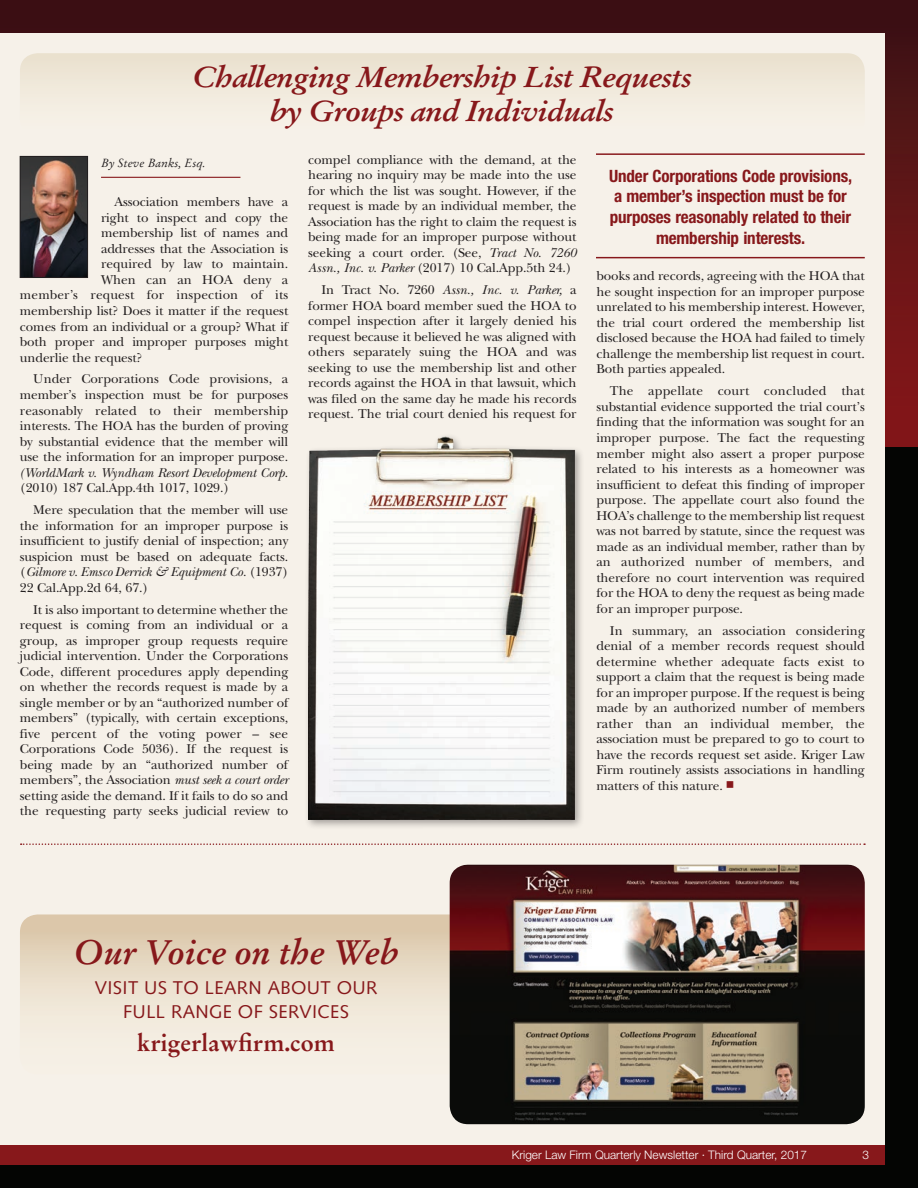
<style>
.page{position:relative;width:918px;height:1188px;background:#fff}
.page>*{position:absolute;margin:0;border:0;box-sizing:border-box;transform-origin:0 0}
.t1{font:italic 700 34.05px "Stempel Garamond";color:#87181b}
.t2{font:italic 700 28.8px/34px "Stempel Garamond";letter-spacing:-.02em;color:#87181b;text-align:center;scale:1.08 1}
.t3{font:700 23.7px "Stempel Garamond";color:#87181b}
.t4{font:18.45px/23.7px "Syntax";letter-spacing:.02em;color:#87181b;text-align:center}
.t5{font:700 condensed 16.95px/20.7px "Helvetica Neue";letter-spacing:-.01em;color:#87181b;text-align:center}
.t6{font:13.35px/15.6px "New Baskerville";letter-spacing:-.01em;color:#231f20;text-align:justify}
.t7{font:italic 13.35px "New Baskerville";letter-spacing:-.01em;color:#231f20}
.t8{font:13.35px "New Baskerville";letter-spacing:.01em;color:#231f20}
.t9{font:300 11.85px "Helvetica Neue";color:#fff}
.t10{font:italic 11.85px "Stempel Garamond";color:#231f20}
.s1{font-style:italic}
.s2{font-family:"Universal Newswith Comm Pi";color:#87181b}
</style>
<div class="page">
<div style="left:0;top:445px;width:918px;height:743px;background:#040503"></div>
<div style="left:0;top:0;width:918px;height:446px;background:linear-gradient(to bottom,#3b1214,#8a1719)"></div>
<div style="left:0;top:33px;width:885px;height:1131px;background:#f6f1e9"></div>
<div style="left:0;top:1145px;width:882px;height:19px;background:#87181b"></div>
<div style="left:20px;top:53px;width:845px;height:44px;background:#eee6d6"></div>
<svg style="left:21px;top:843px;width:844px;height:2px"></svg>
<hr style="left:596px;top:153px;width:269px;height:2px;background:#87181b">
<hr style="left:596px;top:257px;width:269px;height:1px;background:#87181b">
<hr style="left:101px;top:177px;width:139px;height:1px;background:#87181b">
<img style="left:22px;top:158px;width:64px;height:118px">
<div style="left:20px;top:156px;width:68px;height:122px;border:1px solid #231f20"></div>
<svg style="left:20px;top:914px;width:430px;height:160px"></svg>
<img style="left:450px;top:865px;width:415px;height:259px">
<div style="left:304px;top:432px;width:281px;height:398px;background:#231f20;opacity:.4"></div>
<img style="left:308px;top:435px;width:269px;height:385px">
<h2 class="t2" style="left:192px;top:61px;width:464px">Challenging Membership List Requests by Groups and Individuals</h2>
<p class="t10" style="left:101px;top:156px;width:106px">By Steve Banks, Esq.</p>
<p class="t6" style="left:114px;top:194px;width:175px">Association members have a</p>
<p class="t6" style="left:101px;top:210px;width:189px">right to inspect and copy the</p>
<p class="t6" style="left:101px;top:225px;width:189px">membership list of names and</p>
<p class="t6" style="left:101px;top:241px;width:189px">addresses that the Association is</p>
<p class="t6" style="left:101px;top:256px;width:189px">required by law to maintain.</p>
<p class="t6" style="left:101px;top:272px;width:189px">When can an HOA deny a</p>
<p class="t8" style="left:20px;top:287px;width:270px">member’s request for inspection of its</p>
<p class="t6" style="left:20px;top:303px;width:270px">membership list? Does it matter if the request</p>
<p class="t6" style="left:20px;top:318px;width:270px">comes from an individual or a group? What if</p>
<p class="t6" style="left:20px;top:334px;width:270px">both proper and improper purposes might</p>
<p class="t6" style="left:20px;top:350px;width:124px">underlie the request?</p>
<p class="t6" style="left:20px;top:371px;width:270px;text-indent:13px">Under Corporations Code provisions, a member’s inspection must be for purposes reasonably related to their membership interests. The HOA has the burden of proving by substantial evidence that the member will use the information for an improper purpose.</p>
<p class="t7" style="left:20px;top:465px;width:270px">(WorldMark v. Wyndham Resort Development Corp.</p>
<p class="t6" style="left:33px;top:477px;width:256px;line-height:21.9px;text-indent:-13px">(2010) 187 Cal.App.4th 1017, 1029.)<br>Mere speculation that the member will use</p>
<p class="t6" style="left:20px;top:518px;width:270px">the information for an improper purpose is insufficient to justify denial of inspection; any suspicion must be based on adequate facts. (<span class="s1">Gilmore v. Emsco Derrick &amp; Equipment Co.</span> (1937)<br>22 Cal.App.2d 64, 67.)</p>
<p class="t6" style="left:20px;top:602px;width:270px;text-indent:13px">It is also important to determine whether the request is coming from an individual or a group, as improper group requests require judicial intervention. Under the Corporations Code, different procedures apply depending on whether the records request is made by a single member or by an “authorized number of members” (typically, with certain exceptions, five percent of the voting power – see Corporations Code 5036). If the request is being made by an “authorized number of members”, the Association <span class="s1">must seek a court order </span>setting aside the demand. If it fails to do so and the requesting party seeks judicial review to</p>
<p class="t6" style="left:308px;top:152px;width:270px">compel compliance with the demand, at the hearing no inquiry may be made into the use for which the list was sought. However, if the request is made by an individual member, the Association has the right to claim the request is being made for an improper purpose without seeking a court order. (See, <span class="s1">Tract No. 7260<br>Assn., Inc. v. Parker</span> (2017) 10 Cal.App.5th 24.)</p>
<p class="t6" style="left:308px;top:282px;width:270px;text-indent:13px">In Tract No. 7260 <span class="s1">Assn., Inc. v. Parker,</span> a former HOA board member sued the HOA to compel inspection after it largely denied his request because it believed he was aligned with others separately suing the HOA and was seeking to use the membership list and other records against the HOA in that lawsuit, which was filed on the same day he made his records request. The trial court denied his request for</p>
<p class="t5" style="left:609px;top:165px;width:244px">Under Corporations Code provisions, a member’s inspection must be for purposes reasonably related to their membership interests.</p>
<p class="t6" style="left:597px;top:268px;width:270px">books and records, agreeing with the HOA that he sought inspection for an improper purpose unrelated to his membership interest. However, the trial court ordered the membership list disclosed because the HOA had failed to timely challenge the membership list request in court.<br>Both parties appealed.</p>
<p class="t6" style="left:597px;top:383px;width:270px;text-indent:13px">The appellate court concluded that substantial evidence supported the trial court’s finding that the information was sought for an improper purpose. The fact the requesting member might also assert a proper purpose related to his interests as a homeowner was insufficient to defeat this finding of improper purpose. The appellate court also found the HOA’s challenge to the membership list request was not barred by statute, since the request was made as an individual member, rather than by an authorized number of members, and therefore no court intervention was required for the HOA to deny the request as being made for an improper purpose.</p>
<p class="t6" style="left:597px;top:623px;width:270px;text-indent:13px">In summary, an association considering denial of a member records request should determine whether adequate facts exist to support a claim that the request is being made for an improper purpose. If the request is being made by an authorized number of members rather than an individual member, the association must be prepared to go to court to have the records request set aside. Kriger Law Firm routinely assists associations in handling matters of this nature. <span class="s2">n</span></p>
<h1 class="t1" style="left:74px;top:932px;width:327px">Our Voice on the Web</h1>
<h3 class="t4" style="left:95px;top:976px;width:284px">VISIT US TO LEARN ABOUT OUR<br>FULL RANGE OF SERVICES</h3>
<h3 class="t3" style="left:137px;top:1028px;width:199px">krigerlawfirm.com</h3>
<p class="t9" style="left:512px;top:1147px;width:297px">Kriger Law Firm Quarterly Newsletter · Third Quarter, 2017</p>
<p class="t9" style="left:862px;top:1147px;width:8px">3</p>
</div>
